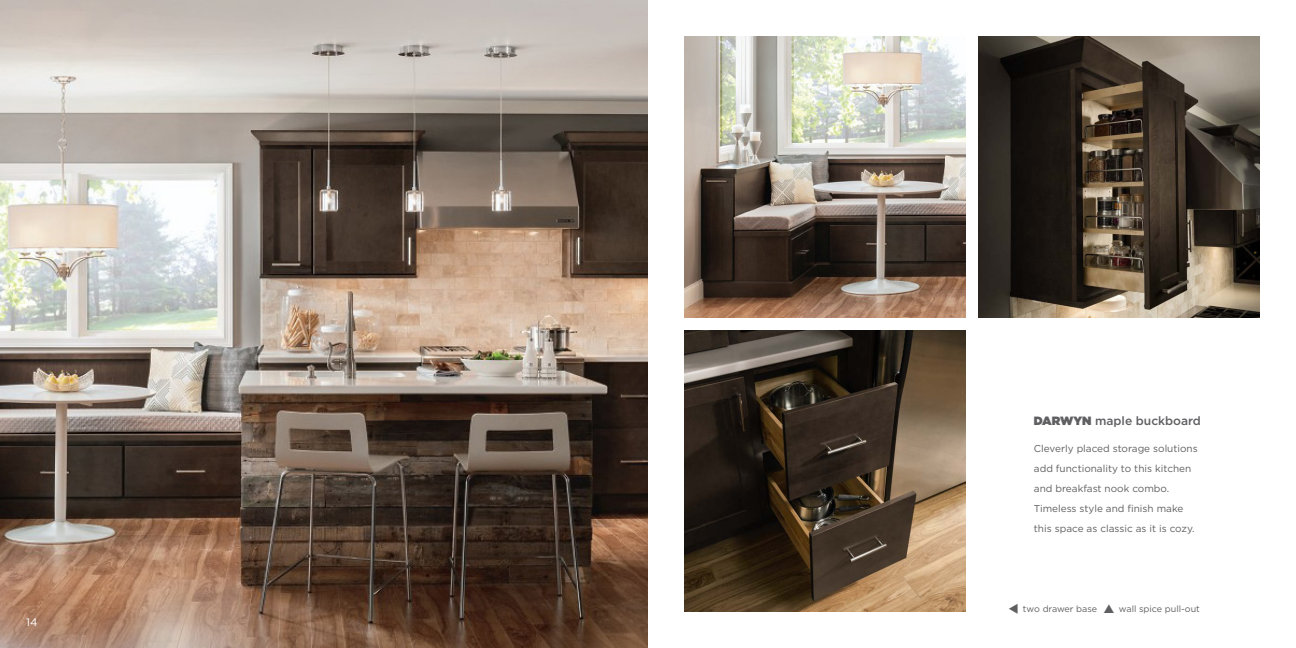
<style>
.page{position:relative;width:1296px;height:648px;background:#fff}
.page>*{position:absolute;margin:0;border:0;box-sizing:border-box;transform-origin:0 0}
.t1{font:500 12px "Gotham";color:#5f5f62}
.t2{font:11px "Gotham";color:#fff}
.t3{font:10px/20px "Gotham";color:#5f5f62}
.t4{font:9px "Gotham";color:#5f5f62}
.s1{font-weight:900}
</style>
<div class="page">
<img style="left:0;top:0;width:648px;height:648px">
<img style="left:684px;top:36px;width:282px;height:282px">
<img style="left:978px;top:36px;width:282px;height:282px">
<img style="left:684px;top:330px;width:282px;height:282px">
<p class="t2" style="left:26px;top:616px;width:13px">14</p>
<p class="t1" style="left:1034px;top:414px;width:169px"><span class="s1">DARWYN</span> maple buckboard</p>
<p class="t3" style="left:1034px;top:439px;width:165px">Cleverly placed storage solutions add functionality to this kitchen and breakfast nook combo.<br>Timeless style and finish make this space as classic as it is cozy.</p>
<p class="t4" style="left:1023px;top:604px;width:76px">two drawer base</p>
<p class="t4" style="left:1119px;top:604px;width:82px">wall spice pull-out</p>
</div>
